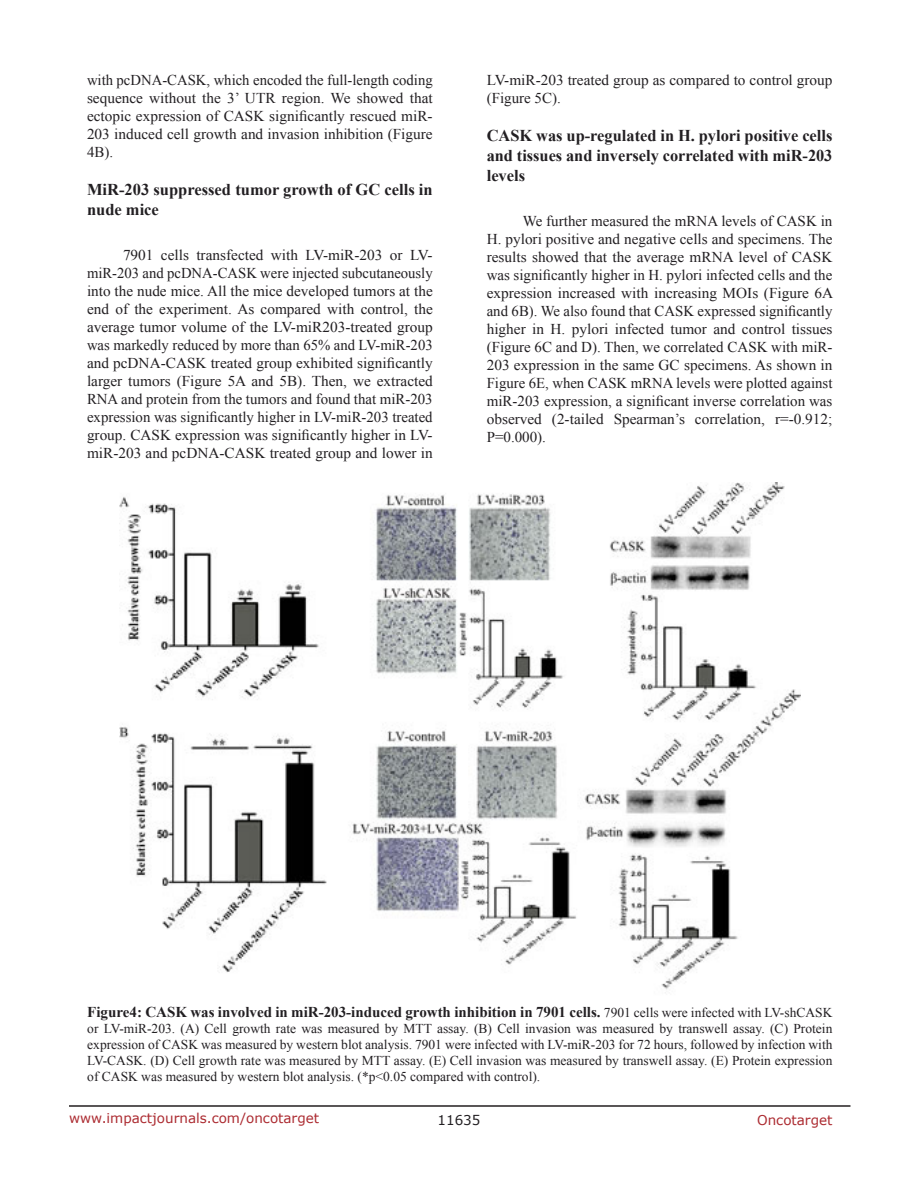
<style>
.page{position:relative;width:918px;height:1188px;background:#fff}
.page>*{position:absolute;margin:0;border:0;box-sizing:border-box;transform-origin:0 0}
.SubHeading{font:700 16.5px/19.8px "Times New Roman";color:#221f22}
.BodyText{font:15px/18px "Times New Roman";color:#221f22;text-align:justify}
.FigureText{font:700 15px "Times New Roman";color:#221f22}
.FigureText-2{font:13.5px/16.2px "Times New Roman";color:#221f22;text-align:justify}
.t1{font:13.5px "Verdana";color:#ac2b31}
.t2{font:13.5px "Verdana";color:#221f22}
.s1{font-weight:400;font-size:13.5px}
</style>
<div class="page">
<hr style="left:69px;top:1105px;width:781px;height:2px;background:#231f20">
<img style="left:119px;top:482px;width:682px;height:511px">
<p class="BodyText" style="left:87px;top:71px;width:347px">with pcDNA-CASK, which encoded the full-length coding sequence without the 3’ UTR region. We showed that ectopic expression of CASK significantly rescued miR-203 induced cell growth and invasion inhibition (Figure 4B).</p>
<p class="SubHeading" style="left:87px;top:179px;width:347px">MiR-203 suppressed tumor growth of GC cells in nude mice</p>
<p class="BodyText" style="left:87px;top:246px;width:347px;text-indent:36px">7901 cells transfected with LV-miR-203 or LV&shy;miR-203 and pcDNA-CASK were injected subcutaneously into the nude mice. All the mice developed tumors at the end of the experiment. As compared with control, the average tumor volume of the LV-miR203-treated group was markedly reduced by more than 65% and LV-miR-203 and pcDNA-CASK treated group exhibited significantly larger tumors (Figure 5A and 5B). Then, we extracted RNA and protein from the tumors and found that miR-203 expression was significantly higher in LV-miR-203 treated group. CASK expression was significantly higher in LV&shy;miR-203 and pcDNA-CASK treated group and lower in</p>
<p class="BodyText" style="left:487px;top:71px;width:347px">LV-miR-203 treated group as compared to control group (Figure 5C).</p>
<p class="SubHeading" style="left:487px;top:125px;width:347px;text-align:justify">CASK was up-regulated in H. pylori positive cells and tissues and inversely correlated with miR-203 levels</p>
<p class="BodyText" style="left:487px;top:212px;width:348px;text-indent:36px">We further measured the mRNA levels of CASK in H. pylori positive and negative cells and specimens. The results showed that the average mRNA level of CASK was significantly higher in H. pylori infected cells and the expression increased with increasing MOIs (Figure 6A and 6B). We also found that CASK expressed significantly higher in H. pylori infected tumor and control tissues (Figure 6C and D). Then, we correlated CASK with miR-203 expression in the same GC specimens. As shown in Figure 6E, when CASK mRNA levels were plotted against miR-203 expression, a significant inverse correlation was observed (2-tailed Spearman’s correlation, r=-0.912; P=0.000).</p>
<p class="FigureText" style="left:87px;top:1001px;width:747px">Figure4: CASK was involved in miR-203-induced growth inhibition in 7901 cells. <span class="s1">7901 cells were infected with LV-shCASK</span></p>
<p class="FigureText-2" style="left:87px;top:1020px;width:747px">or LV-miR-203. (A) Cell growth rate was measured by MTT assay. (B) Cell invasion was measured by transwell assay. (C) Protein expression of CASK was measured by western blot analysis. 7901 were infected with LV-miR-203 for 72 hours, followed by infection with LV-CASK. (D) Cell growth rate was measured by MTT assay. (E) Cell invasion was measured by transwell assay. (E) Protein expression of CASK was measured by western blot analysis. (*p&lt;0.05 compared with control).</p>
<p class="t1" style="left:69px;top:1109px;width:252px">www.impactjournals.com/oncotarget</p>
<p class="t2" style="left:438px;top:1111px;width:44px">11635</p>
<p class="t1" style="left:757px;top:1111px;width:77px">Oncotarget</p>
</div>
